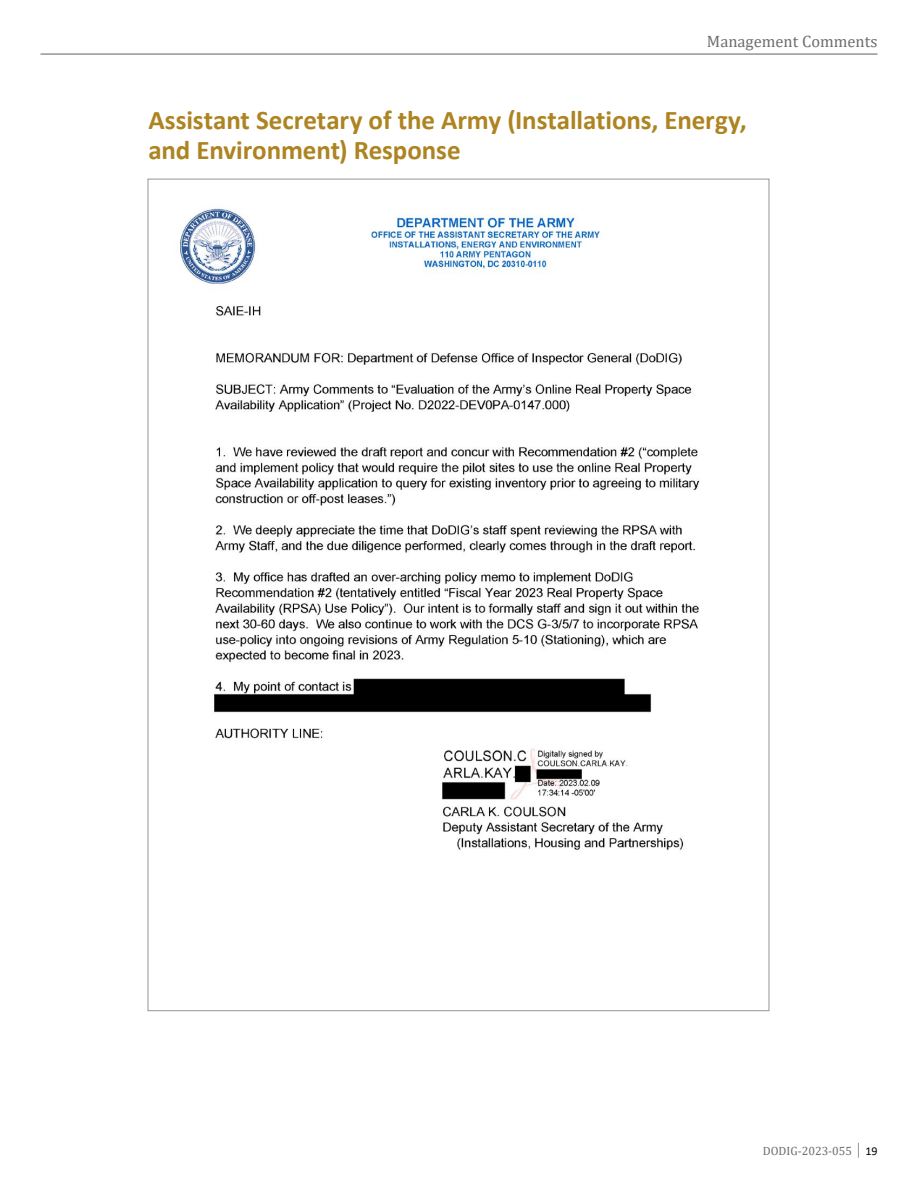
<style>
.page{position:relative;width:918px;height:1188px;background:#fff}
.page>*{position:absolute;margin:0;border:0;box-sizing:border-box;transform-origin:0 0}
.t1{font:700 27px/30px "Calibri";letter-spacing:-.005em;color:#ad8421}
.t2{font:16.5px "Cambria";color:#6d6e71}
.t3{font:12px "Cambria";color:#6d6e71}
.s1{font-family:"Calibri";color:#000}
</style>
<div class="page">
<hr style="left:40px;top:53px;width:838px;height:2px;background:#939598">
<img style="left:179px;top:206px;width:521px;height:644px">
<p class="t2" style="left:707px;top:31px;width:172px">Management Comments</p>
<p class="t1" style="left:148px;top:105px;width:600px">Assistant Secretary of the Army (Installations, Energy, and Environment) Response</p>
<p class="t3" style="left:763px;top:1143px;width:116px">DODIG-2023-055 │ <span class="s1">19</span></p>
</div>
